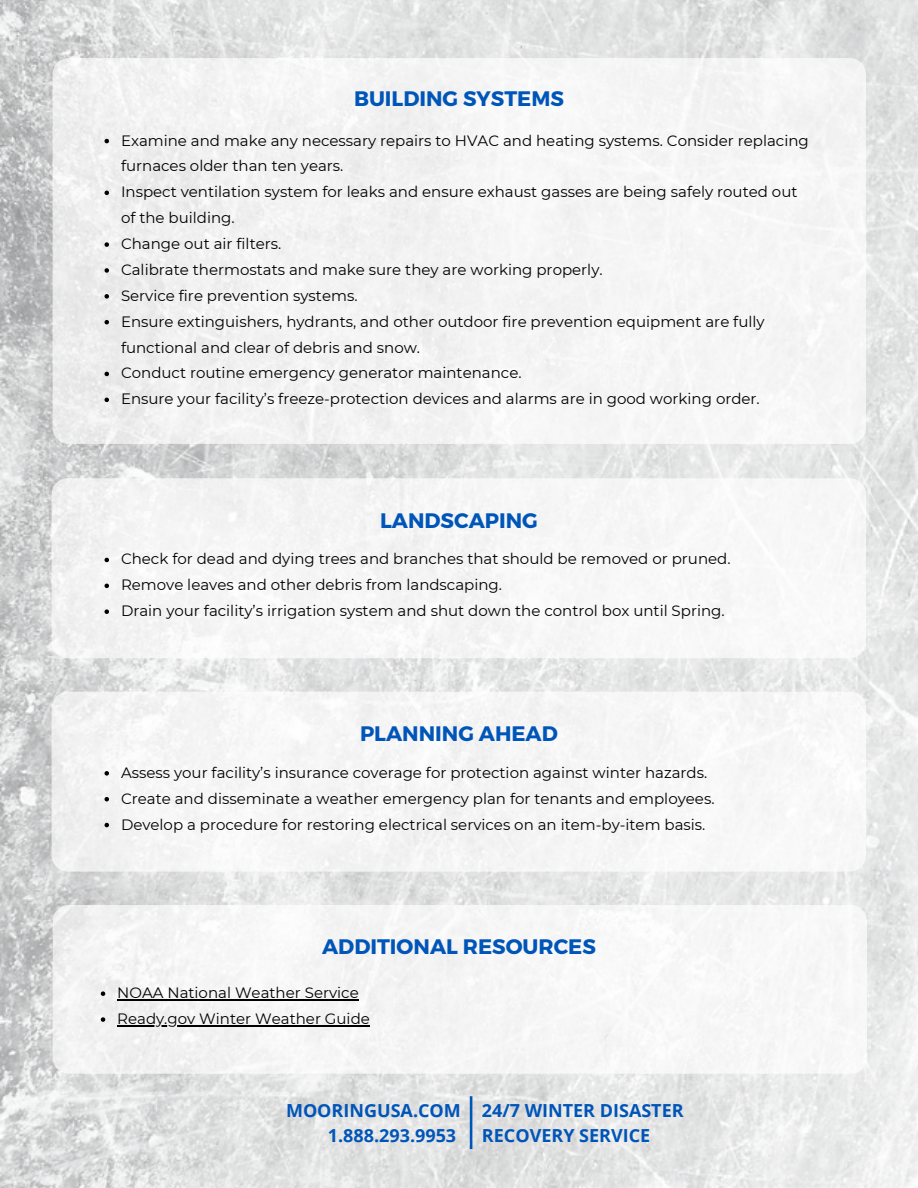
<style>
.page{position:relative;width:918px;height:1188px;background:#fff}
.page>*{position:absolute;margin:0;border:0;box-sizing:border-box;transform-origin:0 0}
.t1{font:700 21px "Montserrat";color:#0055b8}
.t2{font:700 18px/24.8px "Open Sans";color:#0055b8}
.t3{font:15px/25.8px "Montserrat";color:#000}
</style>
<div class="page">
<img style="left:0;top:0;width:918px;height:1188px">
<svg style="left:470px;top:1096px;width:2px;height:53px"></svg>
<div style="left:53px;top:58px;width:813px;height:386px;background:#f4f4f4;border-radius:16px"></div>
<svg style="left:105px;top:139px;width:4px;height:4px"></svg>
<svg style="left:105px;top:191px;width:4px;height:4px"></svg>
<svg style="left:105px;top:242px;width:4px;height:5px"></svg>
<svg style="left:105px;top:268px;width:4px;height:5px"></svg>
<svg style="left:105px;top:294px;width:4px;height:5px"></svg>
<svg style="left:105px;top:320px;width:4px;height:4px"></svg>
<svg style="left:105px;top:372px;width:4px;height:4px"></svg>
<svg style="left:105px;top:398px;width:4px;height:4px"></svg>
<div style="left:52px;top:692px;width:814px;height:180px;background:#f5f6f6;border-radius:16px"></div>
<svg style="left:105px;top:771px;width:4px;height:5px"></svg>
<svg style="left:105px;top:797px;width:4px;height:4px"></svg>
<svg style="left:105px;top:823px;width:4px;height:4px"></svg>
<div style="left:52px;top:478px;width:814px;height:180px;background:#f6f6f6;border-radius:16px"></div>
<svg style="left:105px;top:558px;width:4px;height:4px"></svg>
<svg style="left:105px;top:584px;width:4px;height:4px"></svg>
<svg style="left:105px;top:609px;width:4px;height:5px"></svg>
<div style="left:53px;top:905px;width:814px;height:169px;background:#f6f6f6;border-radius:16px"></div>
<svg style="left:101px;top:991px;width:4px;height:5px"></svg>
<hr style="left:117px;top:999px;width:242px;height:1px;background:#000">
<svg style="left:101px;top:1017px;width:4px;height:5px"></svg>
<hr style="left:117px;top:1025px;width:253px;height:1px;background:#000">
<p class="t1" style="left:354px;top:85px;width:211px">BUILDING SYSTEMS</p>
<p class="t3" style="left:121px;top:127px;width:689px">Examine and make any necessary repairs to HVAC and heating systems. Consider replacing furnaces older than ten years.</p>
<p class="t3" style="left:121px;top:179px;width:678px">Inspect ventilation system for leaks and ensure exhaust gasses are being safely routed out of the building.</p>
<p class="t3" style="left:121px;top:231px;width:162px">Change out air filters.</p>
<p class="t3" style="left:121px;top:257px;width:483px">Calibrate thermostats and make sure they are working properly.</p>
<p class="t3" style="left:121px;top:283px;width:238px">Service fire prevention systems.</p>
<p class="t3" style="left:121px;top:308px;width:645px">Ensure extinguishers, hydrants, and other outdoor fire prevention equipment are fully functional and clear of debris and snow.</p>
<p class="t3" style="left:121px;top:360px;width:402px">Conduct routine emergency generator maintenance.</p>
<p class="t3" style="left:121px;top:386px;width:640px">Ensure your facility’s freeze-protection devices and alarms are in good working order.</p>
<p class="t1" style="left:380px;top:507px;width:159px">LANDSCAPING</p>
<p class="t3" style="left:121px;top:546px;width:611px">Check for dead and dying trees and branches that should be removed or pruned.</p>
<p class="t3" style="left:121px;top:572px;width:383px">Remove leaves and other debris from landscaping.</p>
<p class="t3" style="left:121px;top:598px;width:605px">Drain your facility’s irrigation system and shut down the control box until Spring.</p>
<p class="t1" style="left:360px;top:720px;width:199px">PLANNING AHEAD</p>
<p class="t3" style="left:121px;top:760px;width:588px">Assess your facility’s insurance coverage for protection against winter hazards.</p>
<p class="t3" style="left:121px;top:785px;width:595px">Create and disseminate a weather emergency plan for tenants and employees.</p>
<p class="t3" style="left:121px;top:811px;width:586px">Develop a procedure for restoring electrical services on an item-by-item basis.</p>
<p class="t1" style="left:322px;top:933px;width:275px">ADDITIONAL RESOURCES</p>
<p class="t3" style="left:117px;top:980px;width:243px">NOAA National Weather Service</p>
<p class="t3" style="left:117px;top:1006px;width:254px">Ready.gov Winter Weather Guide</p>
<p class="t2" style="left:286px;top:1097px;width:176px">MOORINGUSA.COM</p>
<p class="t2" style="left:328px;top:1122px;width:130px">1.888.293.9953</p>
<p class="t2" style="left:482px;top:1097px;width:203px">24/7 WINTER DISASTER<br>RECOVERY SERVICE</p>
</div>
